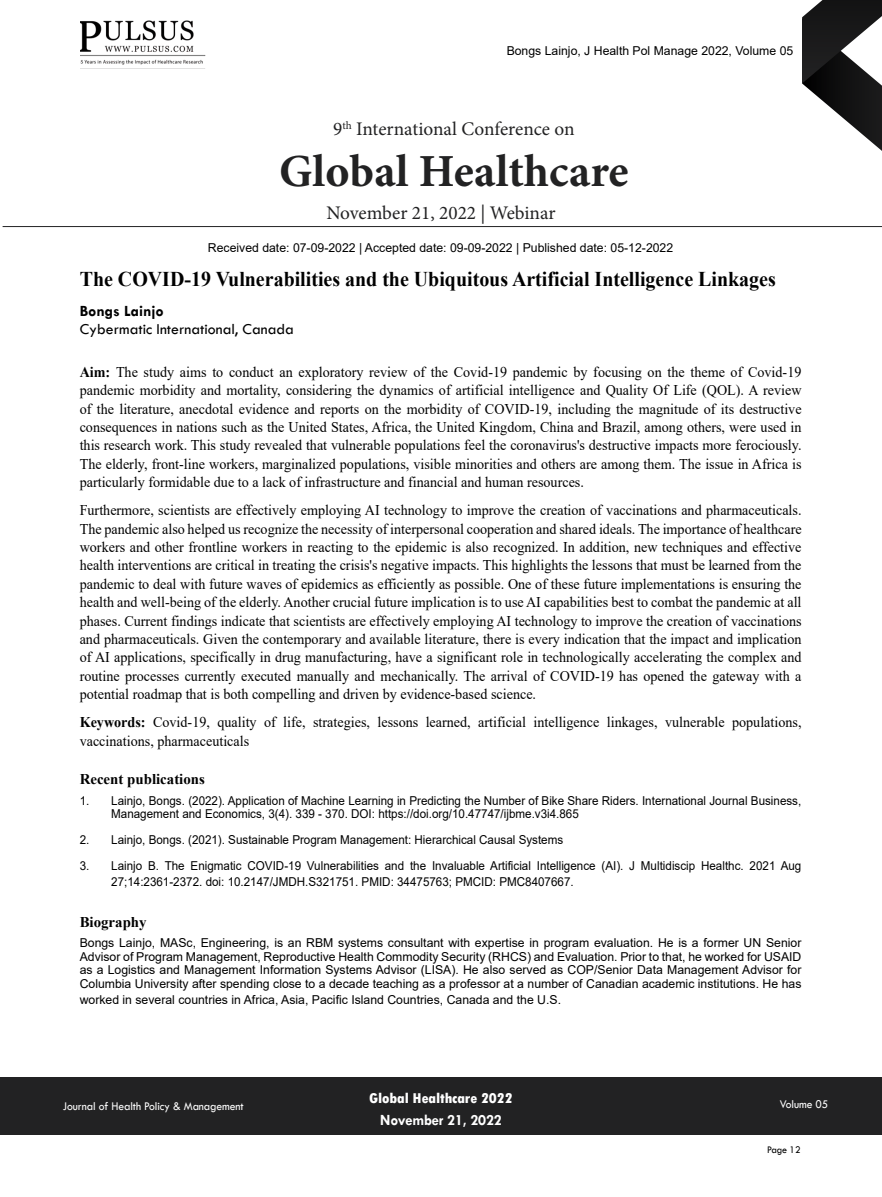
<style>
.page{position:relative;width:882px;height:1197px;background:#fff}
.page>*{position:absolute;margin:0;border:0;box-sizing:border-box;transform-origin:0 0}
.t1{font:700 45.85px "Minion Pro";color:#222223}
.t2{font:700 21px "Times New Roman";color:#000;scale:.95 1}
.t3{font:19.25px "Minion Pro";letter-spacing:-.005em;color:#222223}
.t4{font:15.75px "Tw Cen";color:#000}
.t5{font:700 15.75px "Tw Cen";letter-spacing:-.01em;color:#fff;scale:.95 1}
.t6{font:700 15.75px "Tw Cen";color:#000}
.t7{font:14.88px/18.4px "Times New Roman";color:#000;text-align:justify;scale:.95 1}
.t8{font:700 14.88px "Times New Roman";color:#000}
.t9{font:800 condensed 14.88px "Tw Cen";letter-spacing:-.01em;color:#fff;scale:1.1 1}
.t10{font:12.25px/13.5px "Arial";color:#000;text-align:justify}
.t11{font:12.25px/13.5px "Arial";color:#000;scale:.95 1}
.t12{font:12.25px "Tw Cen";letter-spacing:-.01em;color:#fff;scale:.95 1}
.t13{font:10.5px "Tw Cen";letter-spacing:-.02em;color:#000;scale:.95 1}
.s1{font-weight:700}
</style>
<div class="page">
<svg style="left:802px;top:0;width:80px;height:151px"></svg>
<div style="left:0;top:1077px;width:882px;height:58px;background:#222223"></div>
<hr style="left:3px;top:226px;width:879px;height:1px;background:#222223">
<img style="left:81px;top:20px;width:125px;height:49px">
<p class="t10" style="left:507px;top:44px;width:288px">Bongs Lainjo, J Health Pol Manage 2022, Volume 05</p>
<p class="t3" style="left:333px;top:116px;width:243px">9<sup>th</sup> International Conference on</p>
<h1 class="t1" style="left:279px;top:139px;width:351px">Global Healthcare</h1>
<p class="t3" style="left:326px;top:200px;width:231px">November 21, 2022 | Webinar</p>
<p class="t10" style="left:208px;top:241px;width:467px">Received date: 07-09-2022 | Accepted date: 09-09-2022 | Published date: 05-12-2022</p>
<h2 class="t2" style="left:80px;top:264px;width:734px">The COVID-19 Vulnerabilities and the Ubiquitous Artificial Intelligence Linkages</h2>
<p class="t6" style="left:80px;top:302px;width:86px">Bongs Lainjo</p>
<p class="t4" style="left:80px;top:319px;width:216px">Cybermatic International, Canada</p>
<p class="t7" style="left:80px;top:362px;width:761px"><span class="s1">Aim:</span> The study aims to conduct an exploratory review of the Covid-19 pandemic by focusing on the theme of Covid-19 pandemic morbidity and mortality, considering the dynamics of artificial intelligence and Quality Of Life (QOL). A review of the literature, anecdotal evidence and reports on the morbidity of COVID-19, including the magnitude of its destructive consequences in nations such as the United States, Africa, the United Kingdom, China and Brazil, among others, were used in this research work. This study revealed that vulnerable populations feel the coronavirus's destructive impacts more ferociously.<br>The elderly, front-line workers, marginalized populations, visible minorities and others are among them. The issue in Africa is particularly formidable due to a lack of infrastructure and financial and human resources.</p>
<p class="t7" style="left:80px;top:501px;width:761px">Furthermore, scientists are effectively employing AI technology to improve the creation of vaccinations and pharmaceuticals.<br>The pandemic also helped us recognize the necessity of interpersonal cooperation and shared ideals. The importance of healthcare workers and other frontline workers in reacting to the epidemic is also recognized. In addition, new techniques and effective health interventions are critical in treating the crisis's negative impacts. This highlights the lessons that must be learned from the pandemic to deal with future waves of epidemics as efficiently as possible. One of these future implementations is ensuring the health and well-being of the elderly. Another crucial future implication is to use AI capabilities best to combat the pandemic at all phases. Current findings indicate that scientists are effectively employing AI technology to improve the creation of vaccinations and pharmaceuticals. Given the contemporary and available literature, there is every indication that the impact and implication of AI applications, specifically in drug manufacturing, have a significant role in technologically accelerating the complex and routine processes currently executed manually and mechanically. The arrival of COVID-19 has opened the gateway with a potential roadmap that is both compelling and driven by evidence-based science.</p>
<p class="t7" style="left:80px;top:713px;width:761px"><span class="s1">Keywords:</span> Covid-19, quality of life, strategies, lessons learned, artificial intelligence linkages, vulnerable populations, vaccinations, pharmaceuticals</p>
<p class="t8" style="left:80px;top:768px;width:127px">Recent publications</p>
<p class="t11" style="left:111px;top:794px;width:728px;text-indent:-32px">1. Lainjo, Bongs. (2022). Application of Machine Learning in Predicting the Number of Bike Share Riders. International Journal Business,<br>Management and Economics, 3(4). 339 - 370. DOI: https://doi.org/10.47747/ijbme.v3i4.865</p>
<p class="t11" style="left:80px;top:833px;width:511px">2. Lainjo, Bongs. (2021). Sustainable Program Management: Hierarchical Causal Systems</p>
<p class="t11" style="left:111px;top:858px;width:728px;line-height:15.8px;text-indent:-32px">3. Lainjo B. The Enigmatic COVID-19 Vulnerabilities and the Invaluable Artificial Intelligence (AI). J Multidiscip Healthc. 2021 Aug<br>27;14:2361-2372. doi: 10.2147/JMDH.S321751. PMID: 34475763; PMCID: PMC8407667.</p>
<p class="t8" style="left:80px;top:911px;width:68px">Biography</p>
<p class="t10" style="left:80px;top:936px;width:723px">Bongs Lainjo, MASc, Engineering, is an RBM systems consultant with expertise in program evaluation. He is a former UN Senior Advisor of Program Management, Reproductive Health Commodity Security (RHCS) and Evaluation. Prior to that, he worked for USAID as a Logistics and Management Information Systems Advisor (LISA). He also served as COP/Senior Data Management Advisor for Columbia University after spending close to a decade teaching as a professor at a number of Canadian academic institutions. He has</p>
<p class="t10" style="left:80px;top:993px;width:483px">worked in several countries in Africa, Asia, Pacific Island Countries, Canada and the U.S.</p>
<p class="t9" style="left:369px;top:1089px;width:132px">Global Healthcare 2022</p>
<p class="t5" style="left:380px;top:1111px;width:129px">November 21, 2022</p>
<p class="t12" style="left:63px;top:1099px;width:192px">Journal of Health Policy &amp; Management</p>
<p class="t12" style="left:780px;top:1097px;width:53px">Volume 05</p>
<p class="t13" style="left:767px;top:1143px;width:37px">Page 12</p>
</div>
